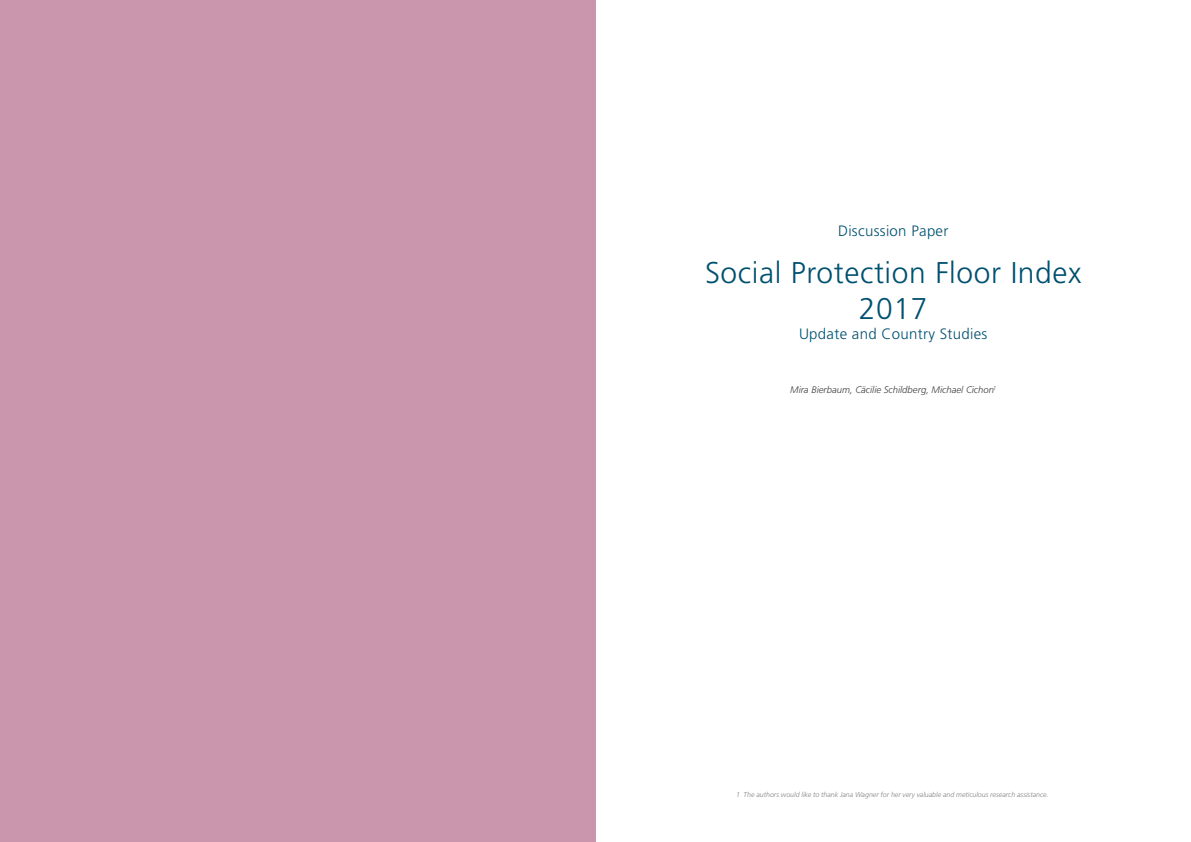
<style>
.page{position:relative;width:1191px;height:842px;background:#fff}
.page>*{position:absolute;margin:0;border:0;box-sizing:border-box;transform-origin:0 0}
.t1{font:300 30px/36px "Frutiger LT Std";letter-spacing:.02em;color:#00506f;text-align:center}
.t2{font:300 15px "Frutiger LT Std";letter-spacing:.02em;color:#00506f}
.t3{font:italic 300 9.5px "Frutiger LT Std";color:#3e3e3f}
.t4{font:italic 300 7px "Frutiger LT Std";color:#808285}
</style>
<div class="page">
<div style="left:0;top:0;width:595px;height:842px;background:#c996ae"></div>
<h2 class="t2" style="left:838px;top:222px;width:112px">Discussion Paper</h2>
<h1 class="t1" style="left:705px;top:255px;width:378px">Social Protection Floor Index<br>2017</h1>
<h2 class="t2" style="left:799px;top:325px;width:190px">Update and Country Studies</h2>
<h3 class="t3" style="left:790px;top:384px;width:208px">Mira Bierbaum, Cäcilie Schildberg, Michael Cichon<sup>1</sup></h3>
<p class="t4" style="left:736px;top:790px;width:314px">1 The authors would like to thank Jana Wagner for her very valuable and meticulous research assistance.</p>
</div>
